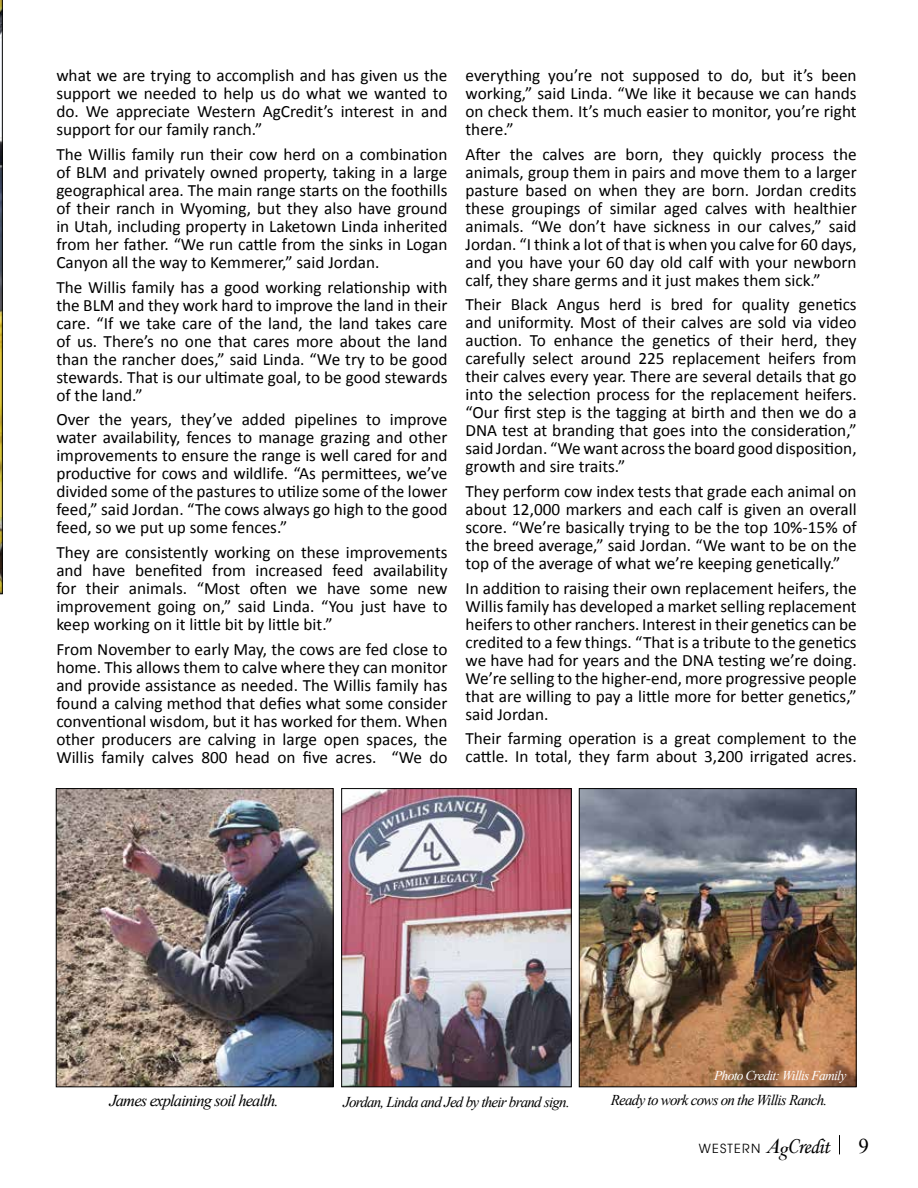
<style>
.page{position:relative;width:918px;height:1188px;background:#fff}
.page>*{position:absolute;margin:0;border:0;box-sizing:border-box;transform-origin:0 0}
.t1{font:17.25px/18px "Calibri";color:#000;text-align:justify}
.t2{font:italic 16.5px "Times New Roman";letter-spacing:-.05em;color:#000}
.t3{font:italic 15px "Times New Roman";letter-spacing:-.05em;color:#000}
.t4{font:italic 13.5px "Times New Roman";letter-spacing:-.05em;color:#fff}
.t5{font:12.6px "Avant Garde";letter-spacing:.1em;color:#000}
.s1{font-family:"Times New Roman";font-style:italic;font-size:21px}
.s2{font-family:"Times";font-style:italic;font-size:21px}
.s3{font-family:"Monotype Corsiva";font-size:21px}
.s4{font-family:"Times New Roman";font-size:21px}
</style>
<div class="page">
<svg style="left:839px;top:1135px;width:1px;height:19px"></svg>
<svg style="left:0;top:0;width:3px;height:594px;background:#6b6647"></svg>
<img style="left:58px;top:790px;width:273px;height:295px">
<div style="left:56px;top:788px;width:277px;height:299px;border:1px solid #000"></div>
<img style="left:581px;top:790px;width:273px;height:295px">
<div style="left:579px;top:788px;width:277px;height:299px;border:1px solid #000"></div>
<img style="left:343px;top:790px;width:227px;height:295px">
<div style="left:341px;top:788px;width:231px;height:299px;border:1px solid #000"></div>
<p class="t1" style="left:56px;top:67px;width:393px">what we are trying to accomplish and has given us the support we needed to help us do what we wanted to do. We appreciate Western AgCredit’s interest in and support for our family ranch.”</p>
<p class="t1" style="left:56px;top:145px;width:393px">The Willis family run their cow herd on a combination of BLM and privately owned property, taking in a large geographical area. The main range starts on the foothills of their ranch in Wyoming, but they also have ground in Utah, including property in Laketown Linda inherited from her father. “We run cattle from the sinks in Logan Canyon all the way to Kemmerer,” said Jordan.</p>
<p class="t1" style="left:56px;top:278px;width:393px">The Willis family has a good working relationship with the BLM and they work hard to improve the land in their care. “If we take care of the land, the land takes care of us. There’s no one that cares more about the land than the rancher does,” said Linda. “We try to be good stewards. That is our ultimate goal, to be good stewards of the land.”</p>
<p class="t1" style="left:56px;top:411px;width:393px">Over the years, they’ve added pipelines to improve water availability, fences to manage grazing and other improvements to ensure the range is well cared for and productive for cows and wildlife. “As permittees, we’ve divided some of the pastures to utilize some of the lower feed,” said Jordan. “The cows always go high to the good feed, so we put up some fences.”</p>
<p class="t1" style="left:56px;top:543px;width:393px">They are consistently working on these improvements and have benefited from increased feed availability for their animals. “Most often we have some new improvement going on,” said Linda. “You just have to keep working on it little bit by little bit.”</p>
<p class="t1" style="left:56px;top:640px;width:393px">From November to early May, the cows are fed close to home. This allows them to calve where they can monitor and provide assistance as needed. The Willis family has found a calving method that defies what some consider conventional wisdom, but it has worked for them. When other producers are calving in large open spaces, the Willis family calves 800 head on five acres. “We do</p>
<p class="t1" style="left:466px;top:66px;width:393px">everything you’re not supposed to do, but it’s been working,” said Linda. “We like it because we can hands on check them. It’s much easier to monitor, you’re right there.”</p>
<p class="t1" style="left:466px;top:145px;width:393px">After the calves are born, they quickly process the animals, group them in pairs and move them to a larger pasture based on when they are born. Jordan credits these groupings of similar aged calves with healthier animals. “We don’t have sickness in our calves,” said Jordan. “I think a lot of that is when you calve for 60 days, and you have your 60 day old calf with your newborn calf, they share germs and it just makes them sick.”</p>
<p class="t1" style="left:466px;top:296px;width:393px">Their Black Angus herd is bred for quality genetics and uniformity. Most of their calves are sold via video auction. To enhance the genetics of their herd, they carefully select around 225 replacement heifers from their calves every year. There are several details that go into the selection process for the replacement heifers. “Our first step is the tagging at birth and then we do a DNA test at branding that goes into the consideration,” said Jordan. “We want across the board good disposition, growth and sire traits.”</p>
<p class="t1" style="left:466px;top:482px;width:393px">They perform cow index tests that grade each animal on about 12,000 markers and each calf is given an overall score. “We’re basically trying to be the top 10%-15% of the breed average,” said Jordan. “We want to be on the top of the average of what we’re keeping genetically.”</p>
<p class="t1" style="left:466px;top:579px;width:393px">In addition to raising their own replacement heifers, the Willis family has developed a market selling replacement heifers to other ranchers. Interest in their genetics can be credited to a few things. “That is a tribute to the genetics we have had for years and the DNA testing we’re doing.<br>We’re selling to the higher-end, more progressive people that are willing to pay a little more for better genetics,” said Jordan.</p>
<p class="t1" style="left:466px;top:730px;width:393px">Their farming operation is a great complement to the cattle. In total, they farm about 3,200 irrigated acres.</p>
<p class="t4" style="left:714px;top:1066px;width:134px">Photo Credit: Willis Family</p>
<p class="t2" style="left:109px;top:1089px;width:171px">James explaining soil health.</p>
<p class="t3" style="left:343px;top:1092px;width:228px">Jordan, Linda and Jed by their brand sign.</p>
<p class="t3" style="left:611px;top:1090px;width:218px">Ready to work cows on the Willis Ranch.</p>
<p class="t5" style="left:699px;top:1141px;width:172px">WESTERN <span class="s1">A</span><span class="s2">g</span><span class="s3">Credit</span> <span class="s4">9</span></p>
</div>
